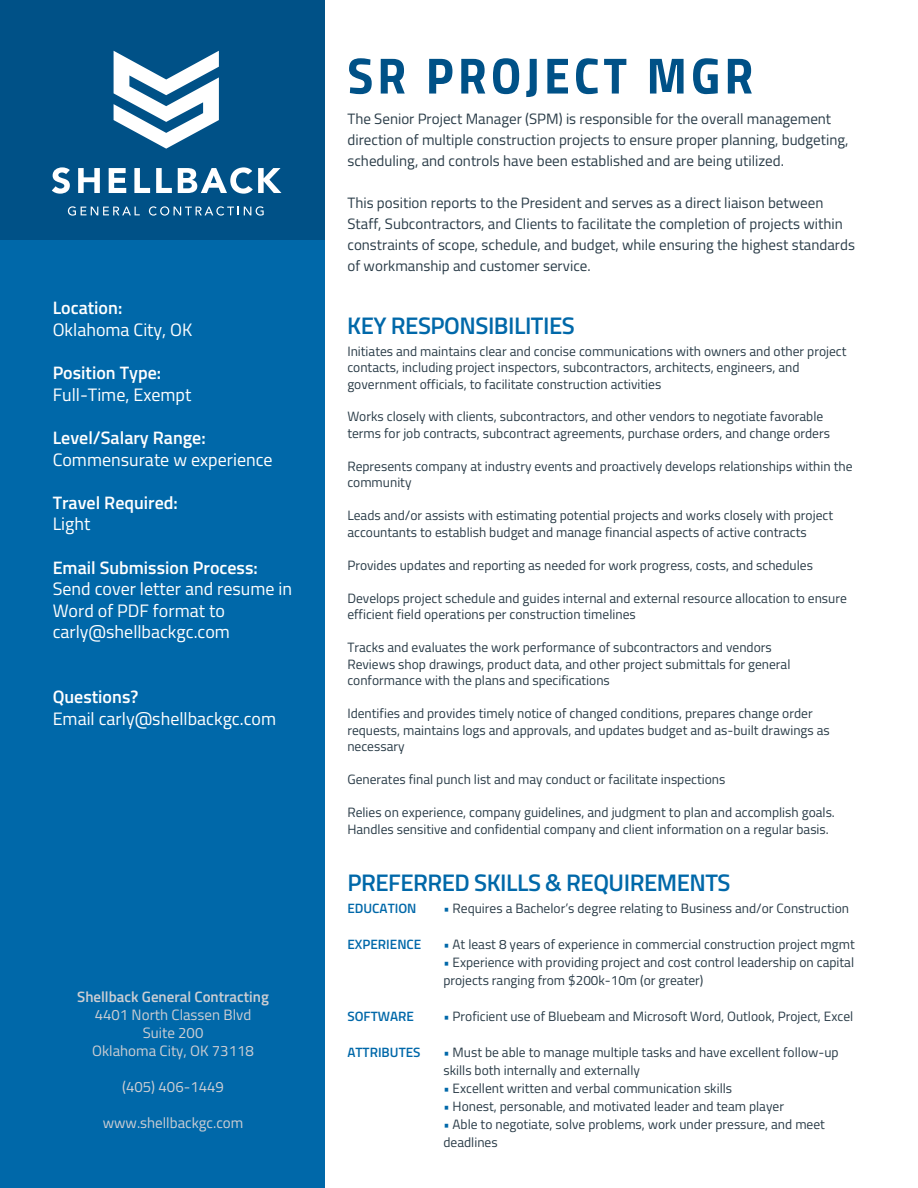
<style>
.page{position:relative;width:918px;height:1188px;background:#fff}
.page>*{position:absolute;margin:0;border:0;box-sizing:border-box;transform-origin:0 0}
.t1{font:51px "Titillium Bold Upright";letter-spacing:.085em;color:#005187}
.t2{font:600 24px "Titillium";letter-spacing:-.02em;color:#0068a9}
.t3{font:18px/21.6px "Titillium";color:#fff}
.t4{font:600 18px "Titillium";color:#fff}
.t5{font:15px/21px "Titillium";color:#2a3c48}
.t6{font:15px/18px "Titillium";color:#cdced3;text-align:center}
.t7{font:600 15px "Titillium";color:#cdced3}
.t8{font:13.5px/16.5px "Titillium";color:#2a3c48}
.t9{font:600 13.5px "Titillium";color:#0068a9}
.s1{font-weight:600;color:#0068a9}
</style>
<div class="page">
<div style="left:0;top:0;width:324px;height:580px;background:#005187"></div>
<div style="left:0;top:240px;width:324px;height:948px;background:#0068a9"></div>
<svg style="left:52px;top:167px;width:18px;height:27px"></svg>
<svg style="left:78px;top:168px;width:22px;height:25px"></svg>
<svg style="left:109px;top:168px;width:17px;height:25px"></svg>
<svg style="left:134px;top:168px;width:16px;height:25px"></svg>
<svg style="left:156px;top:168px;width:16px;height:25px"></svg>
<svg style="left:178px;top:167px;width:103px;height:27px"></svg>
<svg style="left:68px;top:206px;width:72px;height:10px"></svg>
<svg style="left:149px;top:206px;width:115px;height:10px"></svg>
<svg style="left:114px;top:51px;width:105px;height:98px"></svg>
<h3 class="t4" style="left:53px;top:295px;width:71px">Location:</h3>
<h3 class="t3" style="left:53px;top:318px;width:141px">Oklahoma City, OK</h3>
<h3 class="t4" style="left:53px;top:359px;width:110px">Position Type:</h3>
<h3 class="t3" style="left:53px;top:383px;width:140px">Full-Time, Exempt</h3>
<h3 class="t4" style="left:53px;top:424px;width:155px">Level/Salary Range:</h3>
<h3 class="t3" style="left:53px;top:448px;width:222px">Commensurate w experience</h3>
<h3 class="t4" style="left:53px;top:489px;width:127px">Travel Required:</h3>
<h3 class="t3" style="left:53px;top:513px;width:39px">Light</h3>
<h3 class="t4" style="left:53px;top:554px;width:207px">Email Submission Process:</h3>
<h3 class="t3" style="left:53px;top:577px;width:241px">Send cover letter and resume in<br>Word of PDF format to carly@shellbackgc.com</h3>
<h3 class="t4" style="left:53px;top:683px;width:87px">Questions?</h3>
<h3 class="t3" style="left:53px;top:707px;width:225px">Email carly@shellbackgc.com</h3>
<p class="t7" style="left:77px;top:986px;width:193px">Shellback General Contracting</p>
<p class="t6" style="left:92px;top:1005px;width:163px">4401 North Classen Blvd<br>Suite 200<br>Oklahoma City, OK 73118</p>
<p class="t6" style="left:122px;top:1077px;width:103px">(405) 406-1449</p>
<p class="t6" style="left:103px;top:1113px;width:142px">www.shellbackgc.com</p>
<h1 class="t1" style="left:348px;top:36px;width:407px">SR PROJECT MGR</h1>
<p class="t5" style="left:347px;top:107px;width:503px">The Senior Project Manager (SPM) is responsible for the overall management direction of multiple construction projects to ensure proper planning, budgeting, scheduling, and controls have been established and are being utilized.</p>
<p class="t5" style="left:347px;top:191px;width:509px">This position reports to the President and serves as a direct liaison between Staff, Subcontractors, and Clients to facilitate the completion of projects within constraints of scope, schedule, and budget, while ensuring the highest standards of workmanship and customer service.</p>
<h2 class="t2" style="left:347px;top:307px;width:229px">KEY RESPONSIBILITIES</h2>
<p class="t8" style="left:347px;top:342px;width:501px">Initiates and maintains clear and concise communications with owners and other project contacts, including project inspectors, subcontractors, architects, engineers, and government officials, to facilitate construction activities</p>
<p class="t8" style="left:347px;top:408px;width:484px">Works closely with clients, subcontractors, and other vendors to negotiate favorable terms for job contracts, subcontract agreements, purchase orders, and change orders</p>
<p class="t8" style="left:347px;top:457px;width:507px">Represents company at industry events and proactively develops relationships within the community</p>
<p class="t8" style="left:347px;top:507px;width:487px">Leads and/or assists with estimating potential projects and works closely with project accountants to establish budget and manage financial aspects of active contracts</p>
<p class="t8" style="left:347px;top:556px;width:467px">Provides updates and reporting as needed for work progress, costs, and schedules</p>
<p class="t8" style="left:347px;top:589px;width:501px">Develops project schedule and guides internal and external resource allocation to ensure efficient field operations per construction timelines</p>
<p class="t8" style="left:347px;top:639px;width:445px">Tracks and evaluates the work performance of subcontractors and vendors<br>Reviews shop drawings, product data, and other project submittals for general conformance with the plans and specifications</p>
<p class="t8" style="left:347px;top:705px;width:484px">Identifies and provides timely notice of changed conditions, prepares change order requests, maintains logs and approvals, and updates budget and as-built drawings as necessary</p>
<p class="t8" style="left:347px;top:771px;width:380px">Generates final punch list and may conduct or facilitate inspections</p>
<p class="t8" style="left:347px;top:804px;width:489px">Relies on experience, company guidelines, and judgment to plan and accomplish goals.<br>Handles sensitive and confidential company and client information on a regular basis.</p>
<h2 class="t2" style="left:347px;top:865px;width:385px">PREFERRED SKILLS &amp; REQUIREMENTS</h2>
<p class="t9" style="left:347px;top:899px;width:71px">EDUCATION</p>
<p class="t8" style="left:443px;top:900px;width:407px"><span class="s1">•</span> Requires a Bachelor’s degree relating to Business and/or Construction</p>
<p class="t9" style="left:347px;top:935px;width:76px">EXPERIENCE</p>
<p class="t8" style="left:443px;top:936px;width:413px"><span class="s1">•</span> At least 8 years of experience in commercial construction project mgmt</p>
<p class="t8" style="left:443px;top:953px;width:412px;line-height:18px"><span class="s1">•</span> Experience with providing project and cost control leadership on capital projects ranging from $200k-10m (or greater)</p>
<p class="t9" style="left:347px;top:1007px;width:68px">SOFTWARE</p>
<p class="t8" style="left:443px;top:1008px;width:411px"><span class="s1">•</span> Proficient use of Bluebeam and Microsoft Word, Outlook, Project, Excel</p>
<p class="t9" style="left:347px;top:1043px;width:75px">ATTRIBUTES</p>
<p class="t8" style="left:443px;top:1043px;width:397px;line-height:18px"><span class="s1">•</span> Must be able to manage multiple tasks and have excellent follow-up skills both internally and externally</p>
<p class="t8" style="left:443px;top:1080px;width:290px"><span class="s1">•</span> Excellent written and verbal communication skills</p>
<p class="t8" style="left:443px;top:1098px;width:342px"><span class="s1">•</span> Honest, personable, and motivated leader and team player</p>
<p class="t8" style="left:443px;top:1115px;width:383px;line-height:18px"><span class="s1">•</span> Able to negotiate, solve problems, work under pressure, and meet deadlines</p>
</div>
